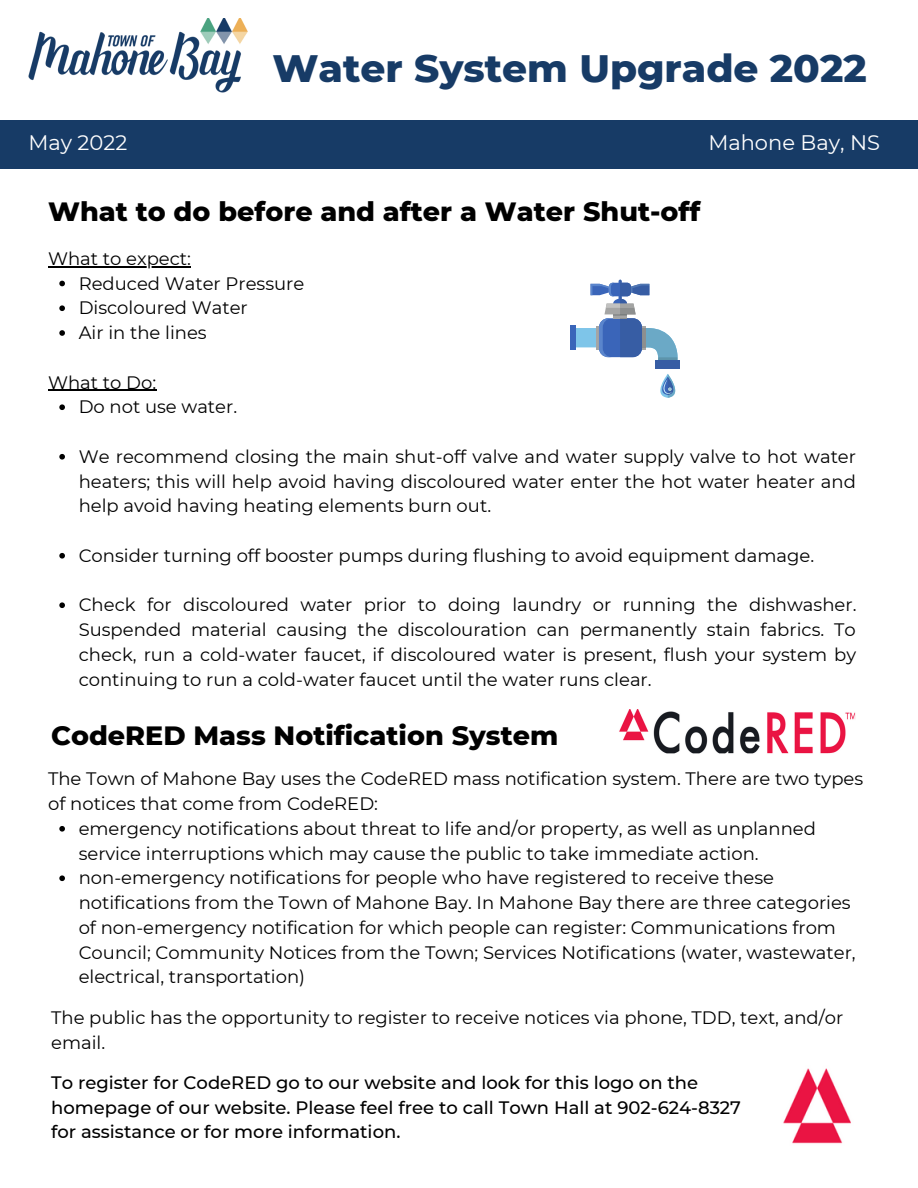
<style>
.page{position:relative;width:918px;height:1188px;background:#fff}
.page>*{position:absolute;margin:0;border:0;box-sizing:border-box;transform-origin:0 0}
.t1{font:800 39px "Montserrat";color:#173b66}
.t2{font:800 27px "Montserrat";color:#000}
.t3{font:21px "Montserrat";color:#fff}
.t4{font:18px/24.8px "Montserrat";color:#000}
.t5{font:500 18px/24.8px "Montserrat";color:#000}
</style>
<div class="page">
<img style="left:28px;top:18px;width:220px;height:74px">
<div style="left:0;top:120px;width:918px;height:48px;background:#173b66"></div>
<img style="left:783px;top:1068px;width:68px;height:76px">
<svg style="left:59px;top:281px;width:6px;height:5px"></svg>
<svg style="left:59px;top:305px;width:6px;height:6px"></svg>
<svg style="left:59px;top:330px;width:6px;height:6px"></svg>
<svg style="left:59px;top:404px;width:6px;height:6px"></svg>
<svg style="left:59px;top:454px;width:6px;height:6px"></svg>
<svg style="left:59px;top:553px;width:6px;height:6px"></svg>
<svg style="left:59px;top:602px;width:6px;height:6px"></svg>
<hr style="left:48px;top:266px;width:143px;height:1px;background:#000">
<hr style="left:48px;top:390px;width:108px;height:1px;background:#000">
<img style="left:619px;top:710px;width:237px;height:44px">
<svg style="left:660px;top:374px;width:16px;height:24px"></svg>
<div style="left:570px;top:325px;width:5px;height:25px;background:#3a65b9"></div>
<svg style="left:575px;top:280px;width:103px;height:80px"></svg>
<div style="left:655px;top:360px;width:25px;height:9px;background:#375da4"></div>
<svg style="left:59px;top:826px;width:6px;height:6px"></svg>
<svg style="left:59px;top:875px;width:6px;height:6px"></svg>
<p class="t1" style="left:272px;top:44px;width:596px">Water System Upgrade 2022</p>
<p class="t3" style="left:28px;top:130px;width:100px">May 2022</p>
<p class="t3" style="left:708px;top:130px;width:173px">Mahone Bay, NS</p>
<p class="t2" style="left:48px;top:195px;width:654px">What to do before and after a Water Shut-off</p>
<p class="t4" style="left:48px;top:246px;width:144px">What to expect:</p>
<p class="t4" style="left:79px;top:271px;width:227px">Reduced Water Pressure</p>
<p class="t4" style="left:79px;top:296px;width:171px">Discoloured Water</p>
<p class="t4" style="left:79px;top:320px;width:130px">Air in the lines</p>
<p class="t4" style="left:48px;top:370px;width:110px">What to Do:</p>
<p class="t4" style="left:79px;top:395px;width:160px">Do not use water.</p>
<p class="t4" style="left:79px;top:444px;width:779px;text-align:justify">We recommend closing the main shut-off valve and water supply valve to hot water heaters; this will help avoid having discoloured water enter the hot water heater and help avoid having heating elements burn out.</p>
<p class="t4" style="left:79px;top:543px;width:737px">Consider turning off booster pumps during flushing to avoid equipment damage.</p>
<p class="t4" style="left:79px;top:593px;width:779px;text-align:justify">Check for discoloured water prior to doing laundry or running the dishwasher.<br>Suspended material causing the discolouration can permanently stain fabrics. To check, run a cold-water faucet, if discoloured water is present, flush your system by continuing to run a cold-water faucet until the water runs clear.</p>
<p class="t2" style="left:51px;top:719px;width:509px">CodeRED Mass Notification System</p>
<p class="t4" style="left:48px;top:767px;width:817px">The Town of Mahone Bay uses the CodeRED mass notification system. There are two types of notices that come from CodeRED:</p>
<p class="t4" style="left:79px;top:816px;width:739px">emergency notifications about threat to life and/or property, as well as unplanned service interruptions which may cause the public to take immediate action.</p>
<p class="t4" style="left:79px;top:866px;width:779px">non-emergency notifications for people who have registered to receive these notifications from the Town of Mahone Bay. In Mahone Bay there are three categories of non-emergency notification for which people can register: Communications from Council; Community Notices from the Town; Services Notifications (water, wastewater, electrical, transportation)</p>
<p class="t4" style="left:51px;top:1005px;width:794px">The public has the opportunity to register to receive notices via phone, TDD, text, and/or email.</p>
<p class="t5" style="left:51px;top:1070px;width:691px">To register for CodeRED go to our website and look for this logo on the homepage of our website. Please feel free to call Town Hall at 902-624-8327 for assistance or for more information.</p>
</div>
